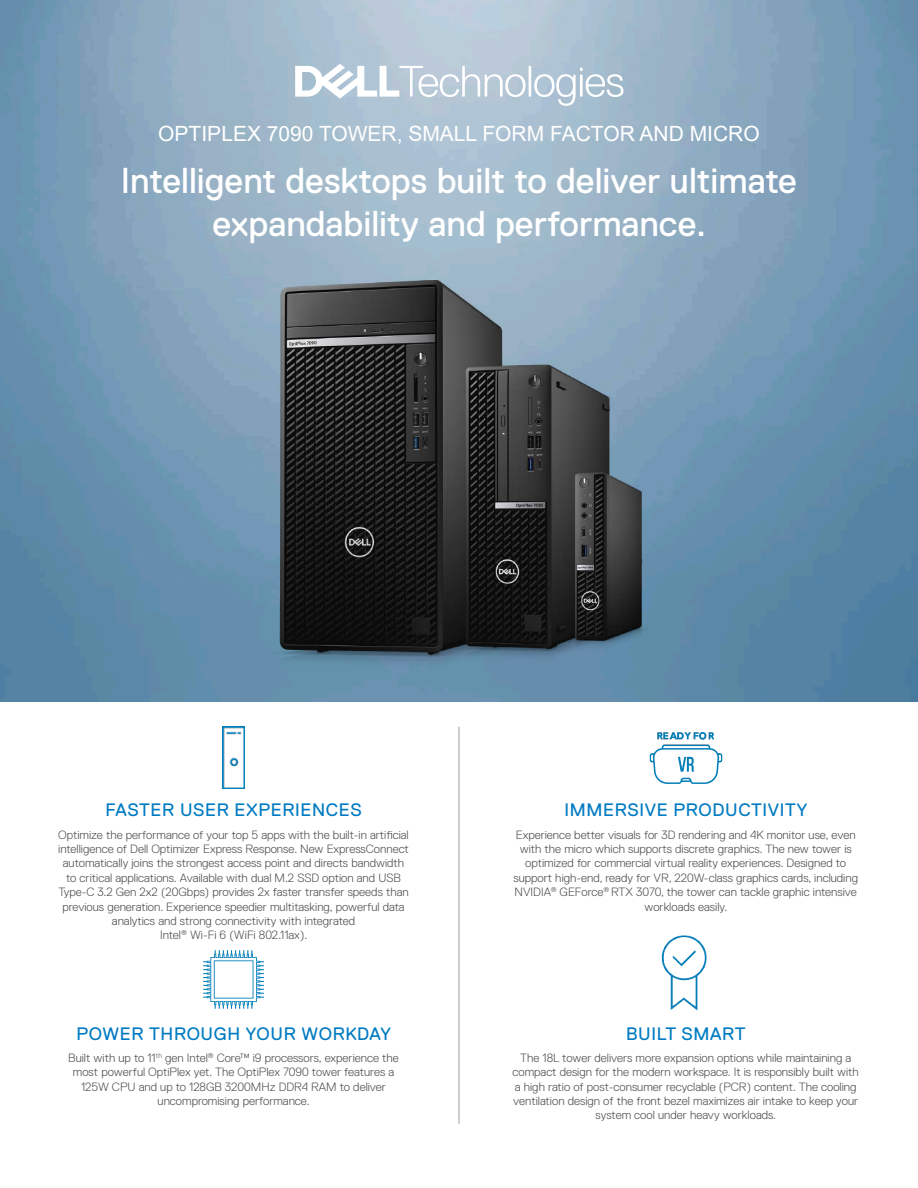
<style>
.page{position:relative;width:918px;height:1188px;background:#fff}
.page>*{position:absolute;margin:0;border:0;box-sizing:border-box;transform-origin:0 0}
.t1{font:36px/43.2px "Dell Replica";color:#fff;text-align:center}
.t2{font:21px "Arial";color:#fff}
.t3{font:18px "Dell Replica";letter-spacing:.035em;color:#007bc2}
.t4{font:300 12px/14.4px "Dell Replica";color:#4b4c4d;text-align:center}
</style>
<div class="page">
<img style="left:0;top:0;width:918px;height:702px">
<img style="left:661px;top:935px;width:46px;height:76px">
<img style="left:223px;top:727px;width:21px;height:61px">
<hr style="left:458px;top:727px;width:2px;height:397px;background:#a8a9ad">
<img style="left:253px;top:256px;width:412px;height:412px">
<svg style="left:295px;top:64px;width:328px;height:42px"></svg>
<svg style="left:203px;top:950px;width:61px;height:59px"></svg>
<img style="left:649px;top:732px;width:74px;height:52px">
<h2 class="t2" style="left:158px;top:119px;width:603px">OPTIPLEX 7090 TOWER, SMALL FORM FACTOR AND MICRO</h2>
<h1 class="t1" style="left:121px;top:159px;width:678px">Intelligent desktops built to deliver ultimate expandability and performance.</h1>
<h3 class="t3" style="left:105px;top:800px;width:258px">FASTER USER EXPERIENCES</h3>
<p class="t4" style="left:58px;top:827px;width:352px">Optimize the performance of your top 5 apps with the built-in artificial intelligence of Dell Optimizer Express Response. New ExpressConnect automatically joins the strongest access point and directs bandwidth to critical applications. Available with dual M.2 SSD option and USB Type-C 3.2 Gen 2x2 (20Gbps) provides 2x faster transfer speeds than previous generation. Experience speedier multitasking, powerful data analytics and strong connectivity with integrated<br>Intel<sup>®</sup> Wi-Fi 6 (WiFi 802.11ax).</p>
<p class="t4" style="left:513px;top:827px;width:346px">Experience better visuals for 3D rendering and 4K monitor use, even with the micro which supports discrete graphics. The new tower is optimized for commercial virtual reality experiences. Designed to support high-end, ready for VR, 220W-class graphics cards, including NVIDIA<sup>®</sup> GEForce<sup>®</sup> RTX 3070, the tower can tackle graphic intensive workloads easily.</p>
<h3 class="t3" style="left:565px;top:800px;width:244px">IMMERSIVE PRODUCTIVITY</h3>
<h3 class="t3" style="left:76px;top:1023px;width:316px">POWER THROUGH YOUR WORKDAY</h3>
<p class="t4" style="left:68px;top:1051px;width:332px">Built with up to 11<sup>th</sup> gen Intel<sup>®</sup> Core™ i9 processors, experience the most powerful OptiPlex yet. The OptiPlex 7090 tower features a 125W CPU and up to 128GB 3200MHz DDR4 RAM to deliver uncompromising performance.</p>
<h3 class="t3" style="left:626px;top:1023px;width:121px">BUILT SMART</h3>
<p class="t4" style="left:513px;top:1051px;width:348px">The 18L tower delivers more expansion options while maintaining a compact design for the modern workspace. It is responsibly built with a high ratio of post-consumer recyclable (PCR) content. The cooling ventilation design of the front bezel maximizes air intake to keep your system cool under heavy workloads.</p>
</div>
